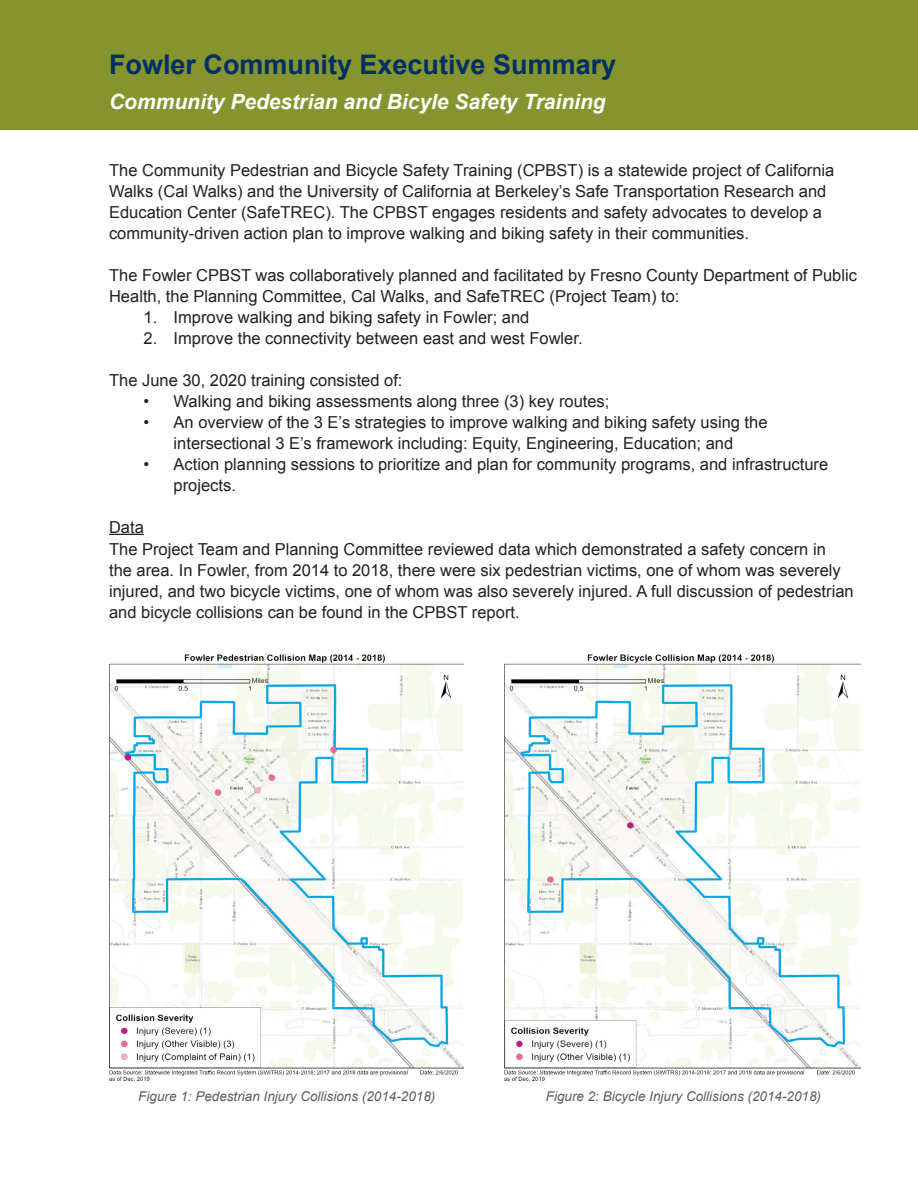
<style>
.page{position:relative;width:918px;height:1188px;background:#fff}
.page>*{position:absolute;margin:0;border:0;box-sizing:border-box;transform-origin:0 0}
.Title_-_Executive{font:700 27px "Arial";color:#003062}
.Subhead_-_Executive{font:italic 700 21px "Arial";color:#fff}
.Header_1{font:16.5px/21px "Arial";color:#231f20}
.t1{font:italic 13.5px "Arial";color:#5b5d60}
</style>
<div class="page">
<div style="left:0;top:0;width:918px;height:129px;background:#85942f"></div>
<img style="left:109px;top:654px;width:354px;height:427px">
<img style="left:504px;top:654px;width:357px;height:427px">
<hr style="left:109px;top:534px;width:35px;height:1px;background:#231f20">
<p class="Title_-_Executive" style="left:109px;top:46px;width:509px">Fowler Community Executive Summary</p>
<p class="Subhead_-_Executive" style="left:109px;top:88px;width:498px">Community Pedestrian and Bicyle Safety Training</p>
<p class="Header_1" style="left:109px;top:160px;width:727px">The Community Pedestrian and Bicycle Safety Training (CPBST) is a statewide project of California Walks (Cal Walks) and the University of California at Berkeley’s Safe Transportation Research and Education Center (SafeTREC). The CPBST engages residents and safety advocates to develop a community-driven action plan to improve walking and biking safety in their communities.</p>
<p class="Header_1" style="left:109px;top:265px;width:749px">The Fowler CPBST was collaboratively planned and facilitated by Fresno County Department of Public<br>Health, the Planning Committee, Cal Walks, and SafeTREC (Project Team) to:</p>
<p class="Header_1" style="left:144px;top:307px;width:387px">1. Improve walking and biking safety in Fowler; and</p>
<p class="Header_1" style="left:144px;top:328px;width:441px">2. Improve the connectivity between east and west Fowler.</p>
<p class="Header_1" style="left:109px;top:370px;width:295px">The June 30, 2020 training consisted of:</p>
<p class="Header_1" style="left:144px;top:391px;width:467px">• Walking and biking assessments along three (3) key routes;</p>
<p class="Header_1" style="left:144px;top:412px;width:625px;text-align:center">• An overview of the 3 E’s strategies to improve walking and biking safety using the intersectional 3 E’s framework including: Equity, Engineering, Education; and</p>
<p class="Header_1" style="left:174px;top:454px;width:656px;text-indent:-30px">• Action planning sessions to prioritize and plan for community programs, and infrastructure projects.</p>
<p class="Header_1" style="left:109px;top:517px;width:36px">Data</p>
<p class="Header_1" style="left:109px;top:539px;width:746px">The Project Team and Planning Committee reviewed data which demonstrated a safety concern in<br>the area. In Fowler, from 2014 to 2018, there were six pedestrian victims, one of whom was severely injured, and two bicycle victims, one of whom was also severely injured. A full discussion of pedestrian and bicycle collisions can be found in the CPBST report.</p>
<p class="t1" style="left:138px;top:1088px;width:299px">Figure 1: Pedestrian Injury Collisions (2014-2018)</p>
<p class="t1" style="left:546px;top:1088px;width:277px">Figure 2: Bicycle Injury Collisions (2014-2018)</p>
</div>
